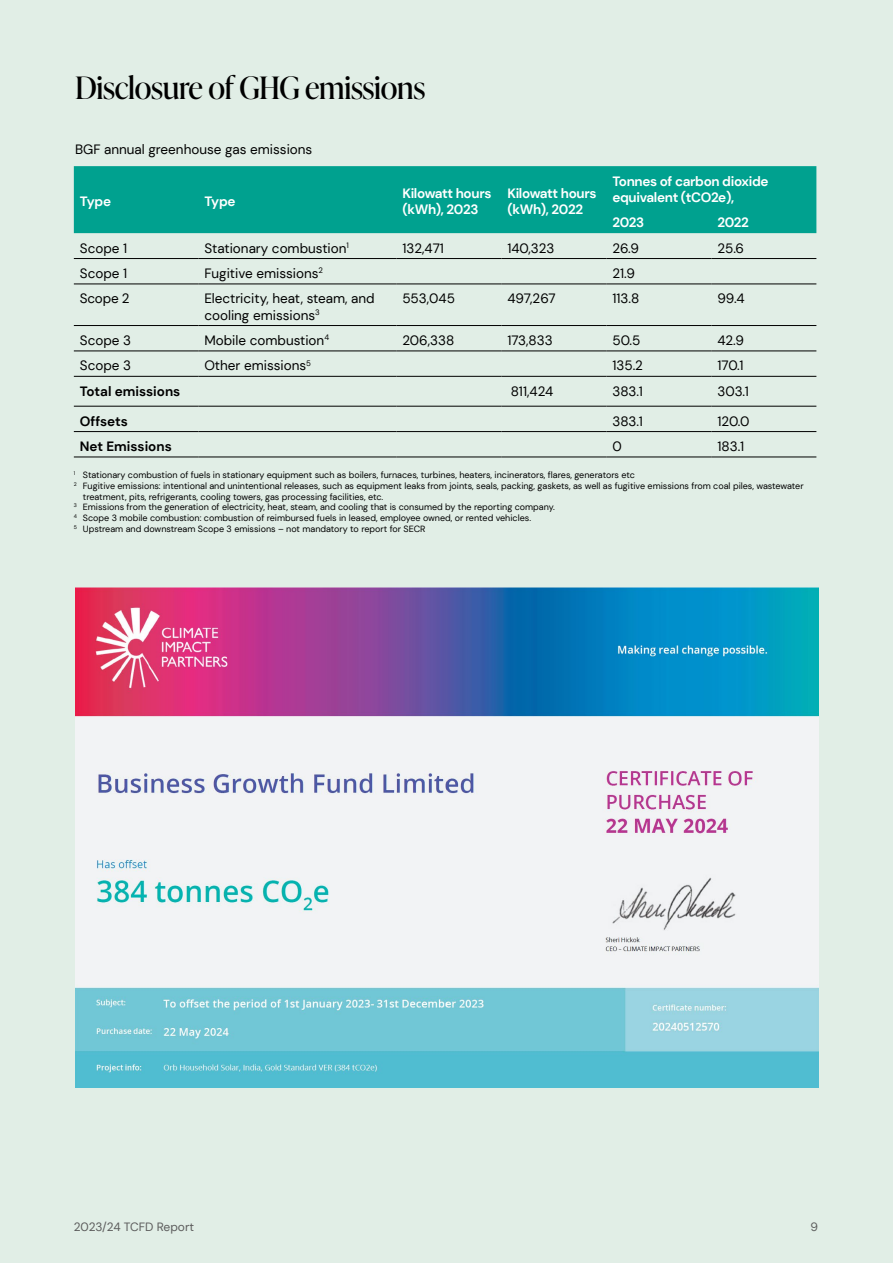
<style>
.page{position:relative;width:893px;height:1263px;background:#e1eee6}
.page>*{position:absolute;margin:0;border:0;box-sizing:border-box;transform-origin:0 0}
.t1{font:30.75px "Ivy Presto Display";letter-spacing:-.01em;color:#000}
.t2{font:13.5px/16.2px "DM Sans";color:#000}
.t3{font:700 13.5px/16.2px "DM Sans";letter-spacing:-.025em;color:#fff}
.t4{font:700 13.5px "DM Sans";color:#000}
.t5{font:12px "DM Sans";color:#5c5c5c}
.t6{font:9px "DM Sans";color:#000}
</style>
<div class="page">
<div style="left:74px;top:166px;width:742px;height:67px;background:#00a18f"></div>
<hr style="left:74px;top:258px;width:124px;height:1px;background:#000">
<hr style="left:198px;top:258px;width:198px;height:1px;background:#000">
<hr style="left:396px;top:258px;width:105px;height:1px;background:#000">
<hr style="left:606px;top:258px;width:105px;height:1px;background:#000">
<hr style="left:711px;top:258px;width:105px;height:1px;background:#000">
<hr style="left:74px;top:284px;width:124px;height:1px;background:#000">
<hr style="left:198px;top:284px;width:198px;height:1px;background:#000">
<hr style="left:396px;top:284px;width:105px;height:1px;background:#000">
<hr style="left:501px;top:284px;width:105px;height:1px;background:#000">
<hr style="left:606px;top:284px;width:105px;height:1px;background:#000">
<hr style="left:711px;top:284px;width:105px;height:1px;background:#000">
<hr style="left:74px;top:325px;width:124px;height:1px;background:#000">
<hr style="left:198px;top:325px;width:198px;height:1px;background:#000">
<hr style="left:396px;top:325px;width:105px;height:1px;background:#000">
<hr style="left:501px;top:325px;width:105px;height:1px;background:#000">
<hr style="left:606px;top:325px;width:105px;height:1px;background:#000">
<hr style="left:711px;top:325px;width:105px;height:1px;background:#000">
<hr style="left:74px;top:351px;width:124px;height:1px;background:#000">
<hr style="left:198px;top:351px;width:198px;height:1px;background:#000">
<hr style="left:396px;top:351px;width:105px;height:1px;background:#000">
<hr style="left:501px;top:351px;width:105px;height:1px;background:#000">
<hr style="left:606px;top:351px;width:105px;height:1px;background:#000">
<hr style="left:711px;top:351px;width:105px;height:1px;background:#000">
<hr style="left:74px;top:376px;width:124px;height:1px;background:#000">
<hr style="left:198px;top:376px;width:198px;height:1px;background:#000">
<hr style="left:396px;top:376px;width:105px;height:1px;background:#000">
<hr style="left:501px;top:376px;width:105px;height:1px;background:#000">
<hr style="left:606px;top:376px;width:105px;height:1px;background:#000">
<hr style="left:711px;top:376px;width:105px;height:1px;background:#000">
<hr style="left:74px;top:406px;width:124px;height:1px;background:#000">
<hr style="left:198px;top:406px;width:198px;height:1px;background:#000">
<hr style="left:396px;top:406px;width:105px;height:1px;background:#000">
<hr style="left:501px;top:406px;width:105px;height:1px;background:#000">
<hr style="left:606px;top:406px;width:105px;height:1px;background:#000">
<hr style="left:711px;top:406px;width:105px;height:1px;background:#000">
<hr style="left:501px;top:258px;width:105px;height:1px;background:#000">
<hr style="left:74px;top:431px;width:124px;height:1px;background:#000">
<hr style="left:198px;top:431px;width:198px;height:1px;background:#000">
<hr style="left:396px;top:431px;width:105px;height:1px;background:#000">
<hr style="left:501px;top:431px;width:105px;height:1px;background:#000">
<hr style="left:606px;top:431px;width:105px;height:1px;background:#000">
<hr style="left:711px;top:431px;width:105px;height:1px;background:#000">
<hr style="left:74px;top:457px;width:124px;height:1px;background:#000">
<hr style="left:198px;top:457px;width:198px;height:1px;background:#000">
<hr style="left:396px;top:457px;width:105px;height:1px;background:#000">
<hr style="left:501px;top:457px;width:105px;height:1px;background:#000">
<hr style="left:606px;top:457px;width:105px;height:1px;background:#000">
<hr style="left:711px;top:457px;width:105px;height:1px;background:#000">
<img style="left:75px;top:588px;width:743px;height:499px">
<h1 class="t1" style="left:75px;top:66px;width:352px">Disclosure of GHG emissions</h1>
<h2 class="t2" style="left:75px;top:141px;width:239px">BGF annual greenhouse gas emissions</h2>
<h2 class="t3" style="left:80px;top:193px;width:33px">Type</h2>
<h2 class="t3" style="left:204px;top:193px;width:33px">Type</h2>
<h2 class="t3" style="left:402px;top:185px;width:91px">Kilowatt hours (kWh), 2023</h2>
<h2 class="t3" style="left:507px;top:185px;width:91px">Kilowatt hours (kWh), 2022</h2>
<h2 class="t3" style="left:612px;top:173px;width:158px">Tonnes of carbon dioxide equivalent (tCO2e),</h2>
<h2 class="t3" style="left:612px;top:214px;width:33px">2023</h2>
<h2 class="t3" style="left:717px;top:214px;width:33px">2022</h2>
<h2 class="t2" style="left:80px;top:240px;width:49px">Scope 1</h2>
<h2 class="t2" style="left:204px;top:240px;width:146px">Stationary combustion<sup>1</sup></h2>
<h2 class="t2" style="left:402px;top:240px;width:43px">132,471</h2>
<h2 class="t2" style="left:507px;top:240px;width:49px">140,323</h2>
<h2 class="t2" style="left:612px;top:240px;width:28px">26.9</h2>
<h2 class="t2" style="left:717px;top:240px;width:28px">25.6</h2>
<h2 class="t2" style="left:80px;top:265px;width:49px">Scope 1</h2>
<h2 class="t2" style="left:204px;top:265px;width:120px">Fugitive emissions<sup>2</sup></h2>
<h2 class="t2" style="left:612px;top:265px;width:24px">21.9</h2>
<h2 class="t2" style="left:80px;top:290px;width:51px">Scope 2</h2>
<h2 class="t2" style="left:204px;top:290px;width:172px">Electricity, heat, steam, and cooling emissions<sup>3</sup></h2>
<h2 class="t2" style="left:402px;top:290px;width:54px">553,045</h2>
<h2 class="t2" style="left:507px;top:290px;width:50px">497,267</h2>
<h2 class="t2" style="left:612px;top:290px;width:28px">113.8</h2>
<h2 class="t2" style="left:717px;top:290px;width:29px">99.4</h2>
<h2 class="t2" style="left:80px;top:332px;width:53px">Scope 3</h2>
<h2 class="t2" style="left:204px;top:332px;width:126px">Mobile combustion<sup>4</sup></h2>
<h2 class="t2" style="left:402px;top:332px;width:53px">206,338</h2>
<h2 class="t2" style="left:507px;top:332px;width:47px">173,833</h2>
<h2 class="t2" style="left:612px;top:332px;width:29px">50.5</h2>
<h2 class="t2" style="left:717px;top:332px;width:28px">42.9</h2>
<h2 class="t2" style="left:80px;top:357px;width:53px">Scope 3</h2>
<h2 class="t2" style="left:204px;top:357px;width:108px">Other emissions<sup>5</sup></h2>
<h2 class="t2" style="left:612px;top:357px;width:32px">135.2</h2>
<h2 class="t2" style="left:717px;top:357px;width:28px">170.1</h2>
<h2 class="t4" style="left:80px;top:383px;width:102px">Total emissions</h2>
<h2 class="t2" style="left:511px;top:383px;width:44px">811,424</h2>
<h2 class="t2" style="left:612px;top:383px;width:32px">383.1</h2>
<h2 class="t2" style="left:717px;top:383px;width:33px">303.1</h2>
<h2 class="t4" style="left:80px;top:412px;width:49px">Offsets</h2>
<h2 class="t2" style="left:612px;top:413px;width:32px">383.1</h2>
<h2 class="t2" style="left:717px;top:413px;width:33px">120.0</h2>
<h2 class="t4" style="left:80px;top:438px;width:93px">Net Emissions</h2>
<h2 class="t2" style="left:612px;top:438px;width:11px">0</h2>
<h2 class="t2" style="left:717px;top:438px;width:28px">183.1</h2>
<p class="t6" style="left:74px;top:469px;width:563px"><sup>1</sup> Stationary combustion of fuels in stationary equipment such as boilers, furnaces, turbines, heaters, incinerators, flares, generators etc</p>
<p class="t6" style="left:74px;top:480px;width:731px"><sup>2</sup> Fugitive emissions: intentional and unintentional releases, such as equipment leaks from joints, seals, packing, gaskets, as well as fugitive emissions from coal piles, wastewater</p>
<p class="t6" style="left:83px;top:491px;width:302px">treatment, pits, refrigerants, cooling towers, gas processing facilities, etc.</p>
<p class="t6" style="left:74px;top:502px;width:482px"><sup>3</sup> Emissions from the generation of electricity, heat, steam, and cooling that is consumed by the reporting company.</p>
<p class="t6" style="left:74px;top:512px;width:459px"><sup>4</sup> Scope 3 mobile combustion: combustion of reimbursed fuels in leased, employee owned, or rented vehicles.</p>
<p class="t6" style="left:74px;top:523px;width:353px"><sup>5</sup> Upstream and downstream Scope 3 emissions – not mandatory to report for SECR</p>
<h3 class="t5" style="left:74px;top:1220px;width:122px">2023/24 TCFD Report</h3>
<h3 class="t5" style="left:810px;top:1220px;width:9px">9</h3>
</div>
